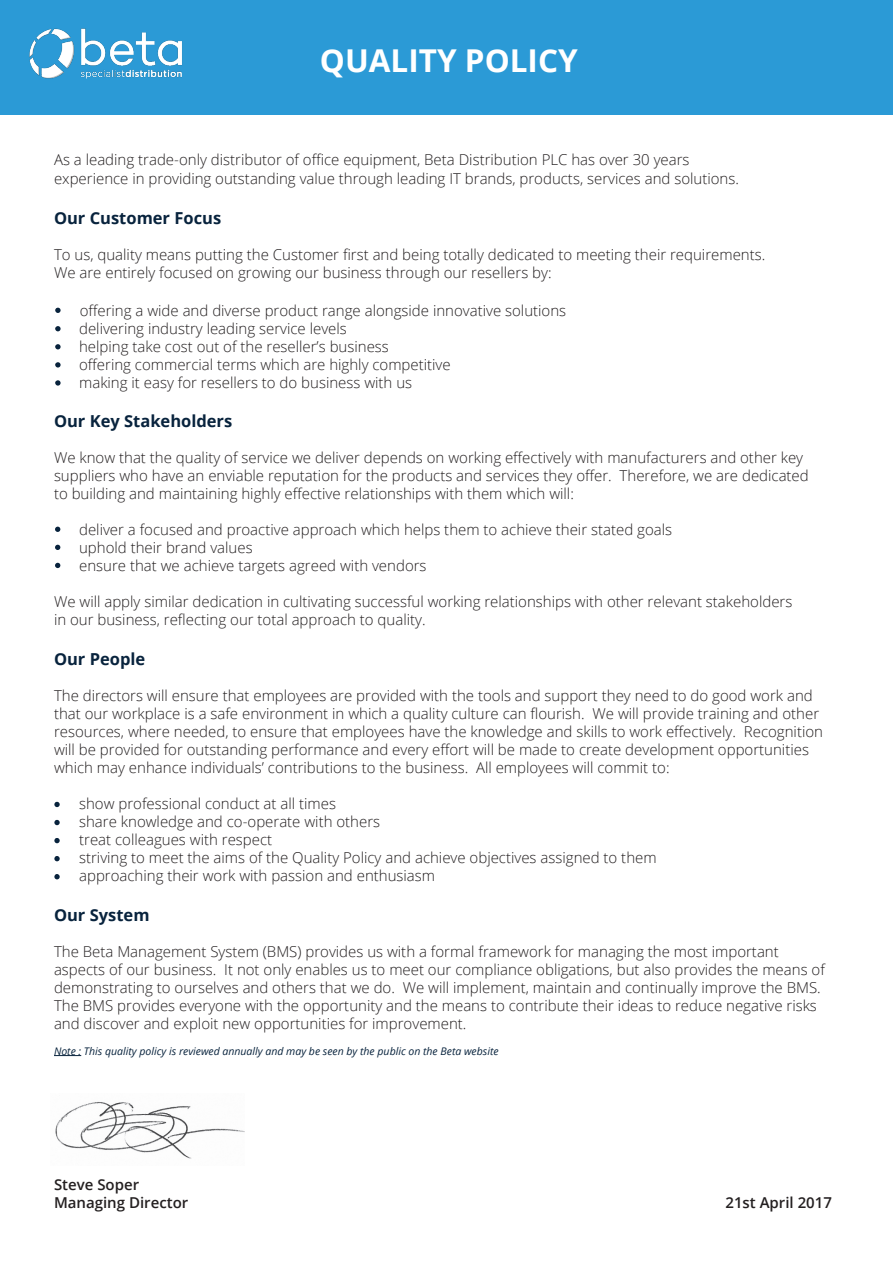
<style>
.page{position:relative;width:893px;height:1263px;background:#fff}
.page>*{position:absolute;margin:0;border:0;box-sizing:border-box;transform-origin:0 0}
.t1{font:700 31.5px "Open Sans";color:#fff}
.t2{font:700 16.5px "Open Sans";color:#08233d}
.t3{font:300 15px/18px "Open Sans";color:#231f20}
.t4{font:600 15px "Open Sans";color:#231f20}
.t5{font:italic 10.5px "Open Sans";color:#08233d}
.s1{font-size:16.5px}
.s2{color:#08233d}
</style>
<div class="page">
<svg style="left:54px;top:1055px;width:27px;height:1px"></svg>
<div style="left:0;top:0;width:893px;height:115px;background:#2b9ad6"></div>
<svg style="left:55px;top:308px;width:6px;height:5px"></svg>
<svg style="left:55px;top:326px;width:6px;height:5px"></svg>
<svg style="left:55px;top:344px;width:6px;height:5px"></svg>
<svg style="left:55px;top:362px;width:6px;height:5px"></svg>
<svg style="left:55px;top:380px;width:6px;height:6px"></svg>
<svg style="left:54px;top:802px;width:6px;height:5px"></svg>
<svg style="left:54px;top:820px;width:6px;height:5px"></svg>
<svg style="left:54px;top:838px;width:6px;height:5px"></svg>
<svg style="left:54px;top:856px;width:6px;height:5px"></svg>
<svg style="left:54px;top:874px;width:6px;height:5px"></svg>
<svg style="left:55px;top:527px;width:5px;height:5px"></svg>
<svg style="left:55px;top:545px;width:5px;height:5px"></svg>
<svg style="left:55px;top:563px;width:5px;height:5px"></svg>
<img style="left:55px;top:1102px;width:190px;height:57px">
<img style="left:29px;top:28px;width:153px;height:51px">
<p class="t1" style="left:320px;top:39px;width:259px">QUALITY POLICY</p>
<p class="t3" style="left:54px;top:149px;width:686px;line-height:19.8px">As a leading trade-only distributor of office equipment, Beta Distribution PLC has over 30 years experience in providing outstanding value through leading IT brands, products, services and solutions.</p>
<p class="t2" style="left:54px;top:206px;width:169px">Our Customer Focus</p>
<p class="t3" style="left:54px;top:245px;width:713px">To us, quality means putting the Customer first and being totally dedicated to meeting their requirements.<br>We are entirely focused on growing our business through our resellers by:</p>
<p class="t3" style="left:54px;top:301px;width:514px"><span class="s1">•</span> offering a wide and diverse product range alongside innovative solutions</p>
<p class="t3" style="left:54px;top:319px;width:294px">• delivering industry leading service levels</p>
<p class="t3" style="left:54px;top:337px;width:336px">• helping take cost out of the reseller’s business</p>
<p class="t3" style="left:54px;top:355px;width:398px">• offering commercial terms which are highly competitive</p>
<p class="t3" style="left:54px;top:373px;width:360px">• making it easy for resellers to do business with us</p>
<p class="t2" style="left:54px;top:410px;width:180px">Our Key Stakeholders</p>
<p class="t3" style="left:54px;top:449px;width:756px">We know that the quality of service we deliver depends on working effectively with manufacturers and other key suppliers who have an enviable reputation for the products and services they offer. Therefore, we are dedicated to building and maintaining highly effective relationships with them which will:</p>
<p class="t3" style="left:54px;top:521px;width:620px"><span class="s2">•</span> deliver a focused and proactive approach which helps them to achieve their stated goals</p>
<p class="t3" style="left:54px;top:539px;width:200px"><span class="s2">•</span> uphold their brand values</p>
<p class="t3" style="left:54px;top:557px;width:374px"><span class="s2">•</span> ensure that we achieve targets agreed with vendors</p>
<p class="t3" style="left:54px;top:593px;width:740px">We will apply similar dedication in cultivating successful working relationships with other relevant stakeholders in our business, reflecting our total approach to quality.</p>
<p class="t2" style="left:54px;top:647px;width:93px">Our People</p>
<p class="t3" style="left:54px;top:686px;width:770px">The directors will ensure that employees are provided with the tools and support they need to do good work and that our workplace is a safe environment in which a quality culture can flourish. We will provide training and other resources, where needed, to ensure that employees have the knowledge and skills to work effectively. Recognition will be provided for outstanding performance and every effort will be made to create development opportunities which may enhance individuals’ contributions to the business. All employees will commit to:</p>
<p class="t3" style="left:54px;top:794px;width:284px"><span class="s2">•</span> show professional conduct at all times</p>
<p class="t3" style="left:54px;top:812px;width:328px"><span class="s2">•</span> share knowledge and co-operate with others</p>
<p class="t3" style="left:54px;top:830px;width:220px">• treat colleagues with respect</p>
<p class="t3" style="left:54px;top:848px;width:604px">• striving to meet the aims of the Quality Policy and achieve objectives assigned to them</p>
<p class="t3" style="left:54px;top:866px;width:383px">• approaching their work with passion and enthusiasm</p>
<p class="t2" style="left:54px;top:903px;width:97px">Our System</p>
<p class="t3" style="left:54px;top:942px;width:772px">The Beta Management System (BMS) provides us with a formal framework for managing the most important aspects of our business. It not only enables us to meet our compliance obligations, but also provides the means of demonstrating to ourselves and others that we do. We will implement, maintain and continually improve the BMS.<br>The BMS provides everyone with the opportunity and the means to contribute their ideas to reduce negative risks and discover and exploit new opportunities for improvement.</p>
<p class="t5" style="left:54px;top:1044px;width:446px">Note : This quality policy is reviewed annually and may be seen by the public on the Beta website</p>
<p class="t4" style="left:54px;top:1174px;width:87px">Steve Soper</p>
<p class="t4" style="left:54px;top:1192px;width:136px">Managing Director</p>
<p class="t4" style="left:725px;top:1192px;width:108px">21st April 2017</p>
</div>
